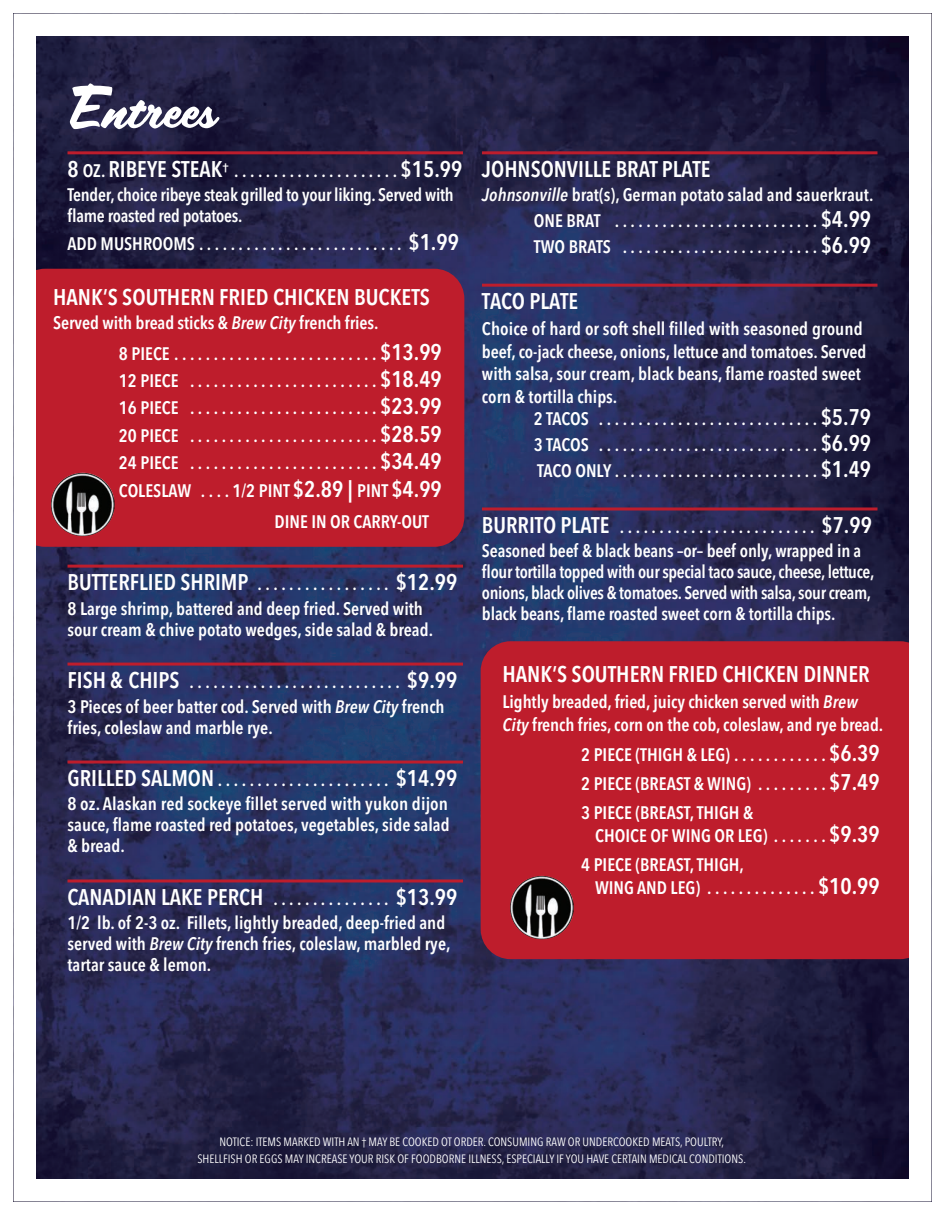
<style>
.page{position:relative;width:945px;height:1215px;background:#fff}
.page>*{position:absolute;margin:0;border:0;box-sizing:border-box;transform-origin:0 0}
.t1{font:54px "Scriptorama JF Tradeshow";color:#fff}
.t2{font:600 22.5px "Avenir Next Condensed";color:#fff}
.t3{font:600 18px/27.5px "Avenir Next Condensed";color:#fff}
.t4{font:600 18px/21px "Avenir Next Condensed";letter-spacing:-.02em;color:#fff}
.t5{font:12px/16.5px "Avenir Next Condensed";color:#fff;text-align:center}
.s1{font-size:22.5px}
.s2{font-style:italic}
.s3{font-size:18px}
</style>
<div class="page">
<img style="left:37px;top:37px;width:872px;height:1142px">
<hr style="left:68px;top:151px;width:395px;height:3px;background:#be1d2c">
<hr style="left:68px;top:565px;width:395px;height:3px;background:#be1d2c">
<hr style="left:68px;top:663px;width:395px;height:3px;background:#be1d2c">
<hr style="left:68px;top:761px;width:395px;height:3px;background:#be1d2c">
<hr style="left:68px;top:879px;width:395px;height:3px;background:#be1d2c">
<hr style="left:482px;top:151px;width:395px;height:3px;background:#be1d2c">
<hr style="left:482px;top:284px;width:395px;height:3px;background:#be1d2c">
<hr style="left:482px;top:507px;width:395px;height:3px;background:#be1d2c">
<div style="left:15px;top:269px;width:449px;height:278px;background:#be1d2c;border-radius:30px"></div>
<div style="left:481px;top:641px;width:449px;height:318px;background:#be1d2c;border-radius:30px"></div>
<img style="left:562px;top:888px;width:12px;height:44px">
<img style="left:102px;top:485px;width:13px;height:44px">
<div style="left:14px;top:14px;width:918px;height:1188px;border:22px solid #fff"></div>
<h1 class="t1" style="left:68px;top:77px;width:149px">Entrees</h1>
<p class="t3" style="left:68px;top:158px;width:396px;line-height:24.5px"><span class="s1">8</span> OZ. <span class="s1">RIBEYE STEAK</span><sup>†</sup> . . . . . . . . . . . . . . . . . . . . . <span class="s1">$15.99<br></span>Tender, choice ribeye steak grilled to your liking. Served with</p>
<p class="t3" style="left:68px;top:202px;width:393px">flame roasted red potatoes.<br>ADD MUSHROOMS . . . . . . . . . . . . . . . . . . . . . . . . . . <span class="s1">$1.99</span></p>
<p class="t2" style="left:53px;top:277px;width:378px">HANK’S SOUTHERN FRIED CHICKEN BUCKETS</p>
<p class="t3" style="left:119px;top:307px;width:324px;line-height:30.5px;text-indent:-66px">Served with bread sticks &amp; <span class="s2">Brew City</span> french fries.<br>8 PIECE . . . . . . . . . . . . . . . . . . . . . . . . . . <span class="s1">$13.99</span></p>
<p class="t3" style="left:119px;top:367px;width:324px;text-align:justify">12 PIECE . . . . . . . . . . . . . . . . . . . . . . . . <span class="s1">$18.49<br></span>16 PIECE . . . . . . . . . . . . . . . . . . . . . . . . <span class="s1">$23.99<br></span>20 PIECE . . . . . . . . . . . . . . . . . . . . . . . . <span class="s1">$28.59<br></span>24 PIECE . . . . . . . . . . . . . . . . . . . . . . . . <span class="s1">$34.49<br></span>COLESLAW . . . . 1/2 PINT <span class="s1">$2.89 |</span> PINT <span class="s1">$4.99</span></p>
<p class="t3" style="left:275px;top:507px;width:156px">DINE IN OR CARRY-OUT</p>
<p class="t2" style="left:68px;top:563px;width:391px">BUTTERFLIED SHRIMP <span class="s3">. . . . . . . . . . . . . . . . .</span> $12.99</p>
<p class="t3" style="left:68px;top:597px;width:367px;line-height:21px">8 Large shrimp, battered and deep fried. Served with sour cream &amp; chive potato wedges, side salad &amp; bread.</p>
<p class="t3" style="left:68px;top:669px;width:391px;line-height:24.5px"><span class="s1">FISH &amp; CHIPS</span> . . . . . . . . . . . . . . . . . . . . . . . . . . . <span class="s1">$9.99<br></span>3 Pieces of beer batter cod. Served with <span class="s2">Brew City</span> french</p>
<p class="t3" style="left:68px;top:713px;width:207px">fries, coleslaw and marble rye.</p>
<p class="t3" style="left:68px;top:767px;width:391px;line-height:24.5px"><span class="s1">GRILLED SALMON</span> . . . . . . . . . . . . . . . . . . . . . . <span class="s1">$14.99<br></span>8 oz. Alaskan red sockeye fillet served with yukon dijon</p>
<p class="t3" style="left:68px;top:814px;width:384px;line-height:21px">sauce, flame roasted red potatoes, vegetables, side salad &amp; bread.</p>
<p class="t2" style="left:68px;top:878px;width:391px">CANADIAN LAKE PERCH <span class="s3">. . . . . . . . . . . . . . .</span> $13.99</p>
<p class="t3" style="left:68px;top:912px;width:384px;line-height:21px">1/2 lb. of 2-3 oz. Fillets, lightly breaded, deep-fried and served with <span class="s2">Brew City</span> french fries, coleslaw, marbled rye, tartar sauce &amp; lemon.</p>
<p class="t2" style="left:482px;top:150px;width:230px">JOHNSONVILLE BRAT PLATE</p>
<p class="t3" style="left:534px;top:182px;width:341px;line-height:26px;text-indent:-52px"><span class="s2">Johnsonville</span> brat(s), German potato salad and sauerkraut.<br>ONE BRAT . . . . . . . . . . . . . . . . . . . . . . . . . . <span class="s1">$4.99<br></span>TWO BRATS . . . . . . . . . . . . . . . . . . . . . . . . . <span class="s1">$6.99</span></p>
<p class="t2" style="left:482px;top:282px;width:98px">TACO PLATE</p>
<p class="t3" style="left:482px;top:317px;width:386px;line-height:22.5px">Choice of hard or soft shell filled with seasoned ground beef, co-jack cheese, onions, lettuce and tomatoes. Served with salsa, sour cream, black beans, flame roasted sweet corn &amp; tortilla chips.</p>
<p class="t3" style="left:534px;top:405px;width:339px;line-height:26px;text-align:justify">2 TACOS . . . . . . . . . . . . . . . . . . . . . . . . . . . . <span class="s1">$5.79<br></span>3 TACOS . . . . . . . . . . . . . . . . . . . . . . . . . . . . <span class="s1">$6.99<br></span>TACO ONLY . . . . . . . . . . . . . . . . . . . . . . . . . . <span class="s1">$1.49</span></p>
<p class="t3" style="left:482px;top:514px;width:391px;line-height:24.5px"><span class="s1">BURRITO PLATE</span> . . . . . . . . . . . . . . . . . . . . . . . . . <span class="s1">$7.99<br></span>Seasoned beef &amp; black beans –or– beef only, wrapped in a</p>
<p class="t4" style="left:482px;top:561px;width:394px">flour tortilla topped with our special taco sauce, cheese, lettuce, onions, black olives &amp; tomatoes. Served with salsa, sour cream, black beans, flame roasted sweet corn &amp; tortilla chips.</p>
<p class="t2" style="left:503px;top:655px;width:369px">HANK’S SOUTHERN FRIED CHICKEN DINNER</p>
<p class="t3" style="left:503px;top:690px;width:382px;line-height:22.5px">Lightly breaded, fried, juicy chicken served with <span class="s2">Brew<br>City</span> french fries, corn on the cob, coleslaw, and rye bread.</p>
<p class="t3" style="left:581px;top:740px;width:300px;line-height:29px;text-align:justify">2 PIECE (THIGH &amp; LEG) . . . . . . . . . . . . <span class="s1">$6.39<br></span>2 PIECE (BREAST &amp; WING) . . . . . . . . . <span class="s1">$7.49<br></span>3 PIECE (BREAST, THIGH &amp;</p>
<p class="t3" style="left:581px;top:821px;width:300px;line-height:29px;text-indent:14px">CHOICE OF WING OR LEG) . . . . . . . <span class="s1">$9.39<br></span>4 PIECE (BREAST, THIGH,</p>
<p class="t3" style="left:595px;top:873px;width:286px">WING AND LEG) . . . . . . . . . . . . . . <span class="s1">$10.99</span></p>
<p class="t5" style="left:197px;top:1133px;width:550px">NOTICE: ITEMS MARKED WITH AN † MAY BE COOKED OT ORDER. CONSUMING RAW OR UNDERCOOKED MEATS, POULTRY,<br>SHELLFISH OR EGGS MAY INCREASE YOUR RISK OF FOODBORNE ILLNESS, ESPECIALLY IF YOU HAVE CERTAIN MEDICAL CONDITIONS.</p>
</div>
